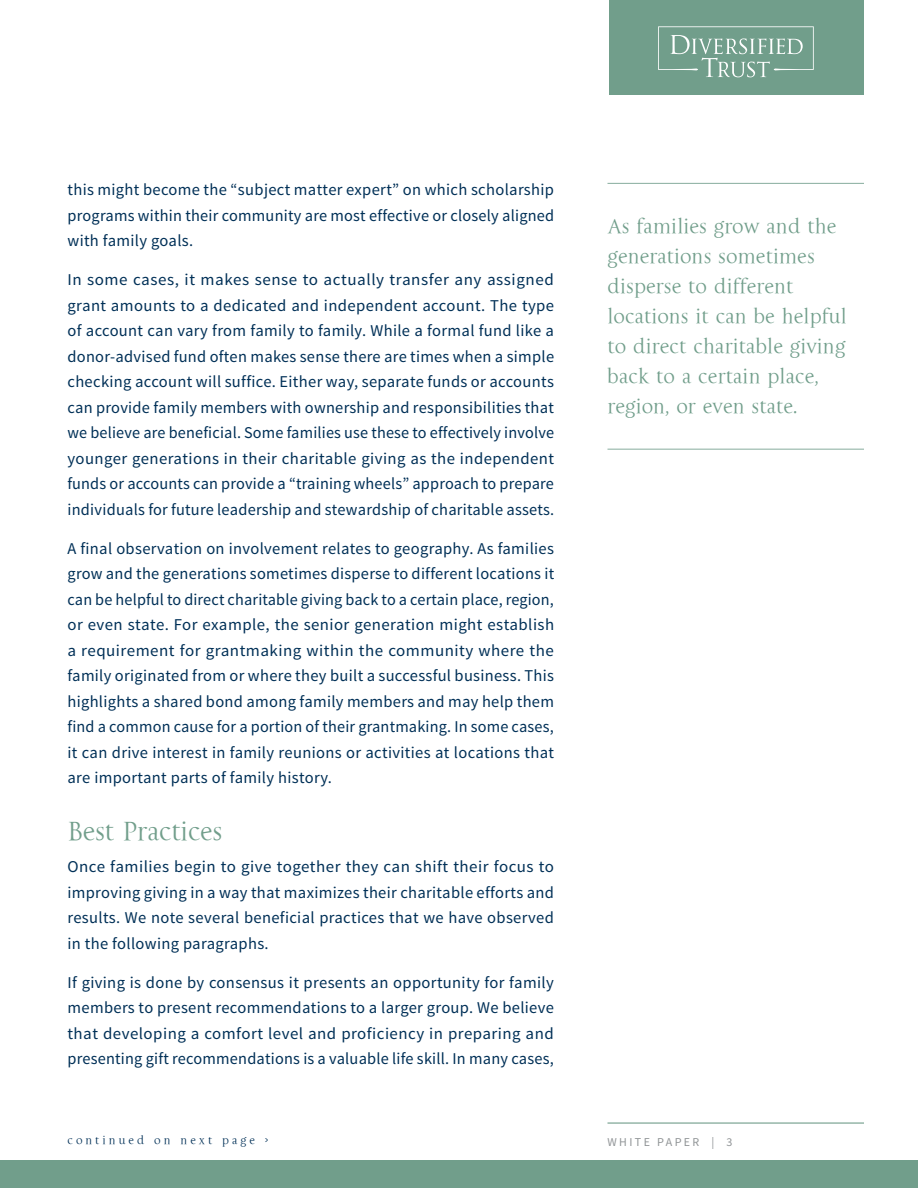
<style>
.page{position:relative;width:918px;height:1188px;background:#fff}
.page>*{position:absolute;margin:0;border:0;box-sizing:border-box;transform-origin:0 0}
.Article_Header{font:27px "La Gioconda OSTT";letter-spacing:-.01em;color:#719e8b}
.Body_Page1{font:21px/30px "La Gioconda OSTT";color:#719e8b}
.Body_Page1-2{font:16.5px/25.5px "Source Sans Pro";letter-spacing:.015em;color:#003057;text-align:justify}
.t1{font:12px "La Gioconda OSTT";letter-spacing:.25em;color:#003057}
.t2{font:12px "Source Sans Pro";letter-spacing:.2em;color:#909496}
</style>
<div class="page">
<div style="left:609px;top:0;width:255px;height:94px;background:#719e8b"></div>
<svg style="left:658px;top:26px;width:156px;height:51px"></svg>
<div style="left:0;top:1161px;width:918px;height:27px;background:#719e8b"></div>
<hr style="left:608px;top:1122px;width:256px;height:2px;background:#719e8b">
<hr style="left:608px;top:449px;width:256px;height:1px;background:#94b6a8">
<hr style="left:608px;top:183px;width:256px;height:1px;background:#94b6a8">
<p class="Body_Page1-2" style="left:68px;top:177px;width:488px">this might become the “subject matter expert” on which scholarship programs within their community are most effective or closely aligned with family goals.</p>
<p class="Body_Page1-2" style="left:68px;top:267px;width:488px">In some cases, it makes sense to actually transfer any assigned grant amounts to a dedicated and independent account. The type of account can vary from family to family. While a formal fund like a donor-advised fund often makes sense there are times when a simple checking account will suffice. Either way, separate funds or accounts can provide family members with ownership and responsibilities that we believe are beneficial. Some families use these to effectively involve younger generations in their charitable giving as the independent funds or accounts can provide a “training wheels” approach to prepare individuals for future leadership and stewardship of charitable assets.</p>
<p class="Body_Page1-2" style="left:68px;top:536px;width:488px">A final observation on involvement relates to geography. As families grow and the generations sometimes disperse to different locations it can be helpful to direct charitable giving back to a certain place, region, or even state. For example, the senior generation might establish a requirement for grantmaking within the community where the family originated from or where they built a successful business. This highlights a shared bond among family members and may help them find a common cause for a portion of their grantmaking. In some cases, it can drive interest in family reunions or activities at locations that are important parts of family history.</p>
<p class="Article_Header" style="left:68px;top:815px;width:157px">Best Practices</p>
<p class="Body_Page1-2" style="left:68px;top:855px;width:488px">Once families begin to give together they can shift their focus to improving giving in a way that maximizes their charitable efforts and results. We note several beneficial practices that we have observed in the following paragraphs.</p>
<p class="Body_Page1-2" style="left:68px;top:970px;width:488px">If giving is done by consensus it presents an opportunity for family members to present recommendations to a larger group. We believe that developing a comfort level and proficiency in preparing and presenting gift recommendations is a valuable life skill. In many cases,</p>
<p class="Body_Page1" style="left:608px;top:211px;width:241px">As families grow and the generations sometimes disperse to different locations it can be helpful to direct charitable giving back to a certain place, region, or even state.</p>
<p class="t1" style="left:68px;top:1133px;width:202px">continued on next page &gt;</p>
<p class="t2" style="left:608px;top:1135px;width:126px">WHITE PAPER | 3</p>
</div>
